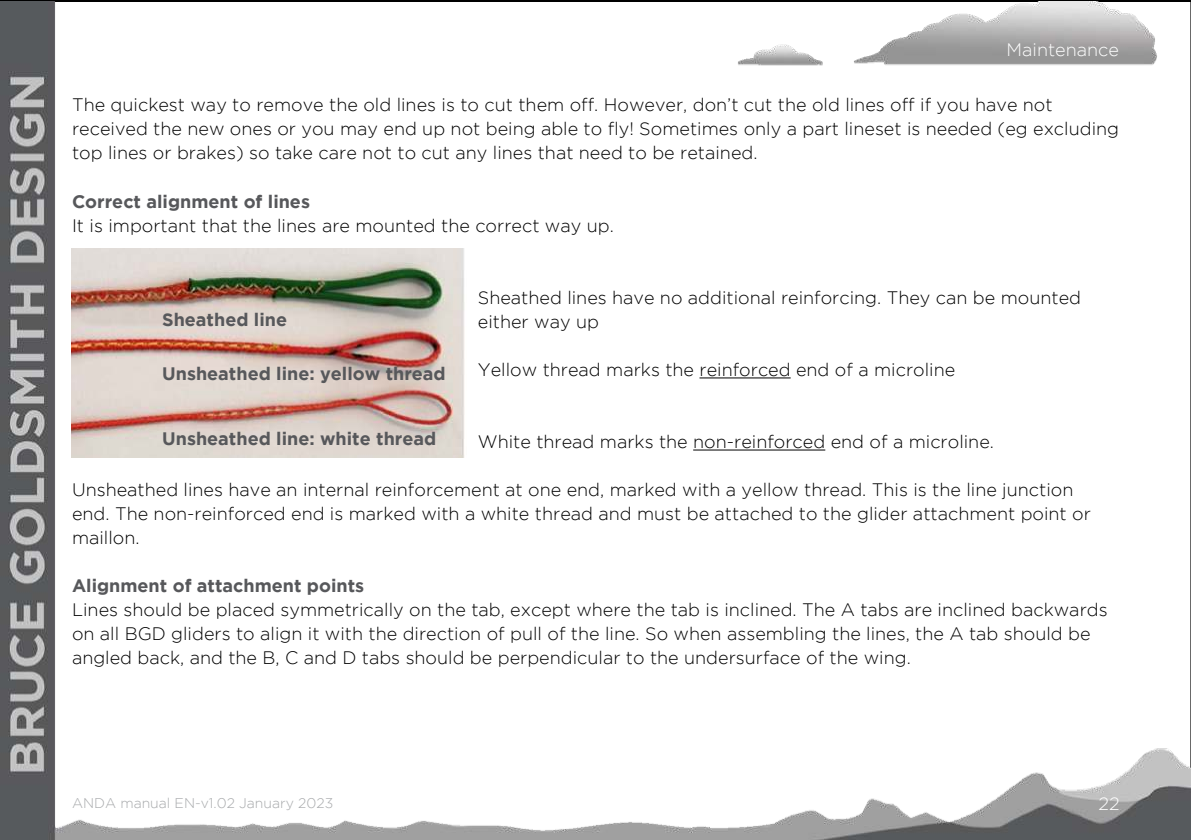
<style>
.page{position:relative;width:1191px;height:840px;background:#fff}
.page>*{position:absolute;margin:0;border:0;box-sizing:border-box;transform-origin:0 0}
.t1{font:300 18px/24px "Gotham";color:#000}
.t2{font:700 18px "Gotham";color:#57585b}
.t3{font:300 18px "Gotham";color:#fff}
.t4{font:300 14px "Gotham";color:#a7a9ab}
</style>
<div class="page">
<img style="left:0;top:1px;width:1191px;height:838px">
<hr style="left:699px;top:377px;width:91px;height:1px;background:#000">
<hr style="left:693px;top:449px;width:132px;height:1px;background:#000">
<img style="left:72px;top:249px;width:394px;height:208px">
<p class="t3" style="left:1006px;top:41px;width:114px">Maintenance</p>
<p class="t1" style="left:72px;top:93px;width:1048px">The quickest way to remove the old lines is to cut them off. However, don’t cut the old lines off if you have not received the new ones or you may end up not being able to fly! Sometimes only a part lineset is needed (eg excluding top lines or brakes) so take care not to cut any lines that need to be retained.</p>
<p class="t2" style="left:72px;top:193px;width:239px">Correct alignment of lines</p>
<p class="t1" style="left:72px;top:213px;width:543px">It is important that the lines are mounted the correct way up.</p>
<p class="t2" style="left:162px;top:311px;width:126px">Sheathed line</p>
<p class="t2" style="left:162px;top:365px;width:285px">Unsheathed line: yellow thread</p>
<p class="t1" style="left:478px;top:285px;width:605px">Sheathed lines have no additional reinforcing. They can be mounted either way up</p>
<p class="t1" style="left:478px;top:357px;width:479px">Yellow thread marks the reinforced end of a microline</p>
<p class="t2" style="left:162px;top:430px;width:275px">Unsheathed line: white thread</p>
<p class="t1" style="left:478px;top:429px;width:517px">White thread marks the non-reinforced end of a microline.</p>
<p class="t1" style="left:72px;top:477px;width:1020px">Unsheathed lines have an internal reinforcement at one end, marked with a yellow thread. This is the line junction end. The non-reinforced end is marked with a white thread and must be attached to the glider attachment point or maillon.</p>
<p class="t2" style="left:72px;top:577px;width:294px">Alignment of attachment points</p>
<p class="t1" style="left:72px;top:597px;width:1037px">Lines should be placed symmetrically on the tab, except where the tab is inclined. The A tabs are inclined backwards on all BGD gliders to align it with the direction of pull of the line. So when assembling the lines, the A tab should be angled back, and the B, C and D tabs should be perpendicular to the undersurface of the wing.</p>
<p class="t4" style="left:72px;top:796px;width:263px">ANDA manual EN-v1.02 January 2023</p>
<p class="t3" style="left:1098px;top:794px;width:23px">22</p>
</div>
